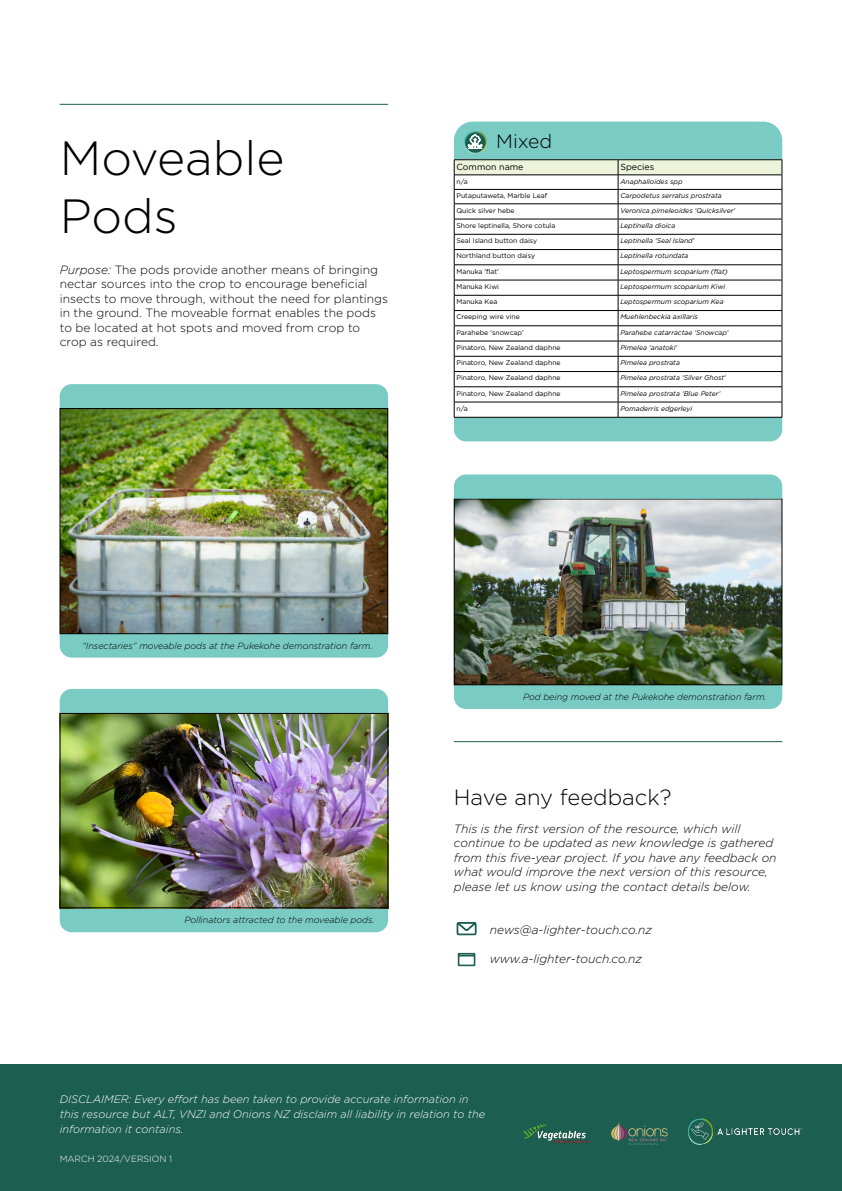
<style>
.page{position:relative;width:842px;height:1191px;background:#fff}
.page>*{position:absolute;margin:0;border:0;box-sizing:border-box;transform-origin:0 0}
.t1{font:300 48px/57.6px "Gotham";color:#000}
.t2{font:300 22px "Gotham";color:#000}
.t3{font:300 19.4px "Gotham";color:#000}
.t4{font:italic 300 12px/14.4px "Gotham";color:#000}
.t5{font:300 12px/14.4px "Gotham";color:#000}
.t6{font:italic 300 11px/15px "Gotham";color:#fff}
.t7{font:italic 300 9px "Gotham";color:#000}
.t8{font:300 9px "Gotham";color:#fff}
.t9{font:8.8px "Gotham";color:#000}
.t10{font:italic 6.8px "Gotham";color:#000}
.t11{font:6.8px "Gotham";color:#000}
.s1{font-style:italic}
</style>
<div class="page">
<hr style="left:60px;top:104px;width:328px;height:1px;background:#1c5e4f">
<hr style="left:454px;top:741px;width:328px;height:1px;background:#1c5e4f">
<svg style="left:454px;top:122px;width:329px;height:319px"></svg>
<div style="left:60px;top:634px;width:328px;height:23px;background:#79cbc4"></div>
<div style="left:60px;top:384px;width:328px;height:24px;background:#79cbc4"></div>
<img style="left:62px;top:410px;width:324px;height:222px">
<div style="left:60px;top:408px;width:328px;height:226px;border:1px solid #000"></div>
<div style="left:454px;top:685px;width:328px;height:24px;background:#79cbc4"></div>
<img style="left:456px;top:501px;width:324px;height:182px">
<div style="left:454px;top:499px;width:328px;height:186px;border:1px solid #000"></div>
<svg style="left:454px;top:474px;width:328px;height:25px;background:#7ccbc4"></svg>
<div style="left:60px;top:908px;width:328px;height:24px;background:#79cbc4"></div>
<div style="left:60px;top:689px;width:328px;height:24px;background:#79cbc4"></div>
<img style="left:62px;top:715px;width:324px;height:191px">
<div style="left:60px;top:713px;width:328px;height:195px;border:1px solid #000"></div>
<svg style="left:458px;top:953px;width:17px;height:13px"></svg>
<svg style="left:457px;top:922px;width:19px;height:13px"></svg>
<div style="left:0;top:1064px;width:842px;height:127px;background:#1c5e4f"></div>
<img style="left:688px;top:1118px;width:114px;height:26px">
<svg style="left:611px;top:1122px;width:57px;height:23px"></svg>
<img style="left:523px;top:1124px;width:67px;height:19px">
<h1 class="t1" style="left:60px;top:128px;width:226px">Moveable<br>Pods</h1>
<p class="t5" style="left:60px;top:262px;width:330px"><span class="s1">Purpose:</span> The pods provide another means of bringing nectar sources into the crop to encourage beneficial insects to move through, without the need for plantings in the ground. The moveable format enables the pods to be located at hot spots and moved from crop to crop as required.</p>
<h3 class="t3" style="left:496px;top:129px;width:58px">Mixed</h3>
<p class="t9" style="left:456px;top:161px;width:68px">Common name</p>
<p class="t9" style="left:620px;top:161px;width:35px">Species</p>
<p class="t11" style="left:456px;top:177px;width:13px">n/a</p>
<p class="t10" style="left:620px;top:177px;width:64px">Anaphalioides spp</p>
<p class="t11" style="left:456px;top:191px;width:92px">Putaputaweta, Marble Leaf</p>
<p class="t10" style="left:620px;top:191px;width:103px">Carpodetus serratus prostrata</p>
<p class="t11" style="left:456px;top:206px;width:60px">Quick silver hebe</p>
<p class="t10" style="left:620px;top:206px;width:116px">Veronica pimeleoides 'Quicksilver'</p>
<p class="t11" style="left:456px;top:221px;width:100px">Shore leptinella, Shore cotula</p>
<p class="t10" style="left:620px;top:221px;width:56px">Leptinella dioica</p>
<p class="t11" style="left:456px;top:236px;width:82px">Seal Island button daisy</p>
<p class="t10" style="left:620px;top:236px;width:76px">Leptinella 'Seal Island'</p>
<p class="t11" style="left:456px;top:252px;width:80px">Northland button daisy</p>
<p class="t10" style="left:620px;top:252px;width:69px">Leptinella rotundata</p>
<p class="t11" style="left:456px;top:267px;width:44px">Manuka 'flat'</p>
<p class="t10" style="left:620px;top:267px;width:109px">Leptospermum scoparium (flat)</p>
<p class="t11" style="left:456px;top:282px;width:44px">Manuka Kiwi</p>
<p class="t10" style="left:620px;top:282px;width:106px">Leptospermum scoparium Kiwi</p>
<p class="t11" style="left:456px;top:297px;width:42px">Manuka Kea</p>
<p class="t10" style="left:620px;top:297px;width:105px">Leptospermum scoparium Kea</p>
<p class="t11" style="left:456px;top:313px;width:65px">Creeping wire vine</p>
<p class="t10" style="left:620px;top:313px;width:79px">Muehlenbeckia axillaris</p>
<p class="t11" style="left:456px;top:328px;width:69px">Parahebe 'snowcap'</p>
<p class="t10" style="left:620px;top:328px;width:110px">Parahebe catarractae 'Snowcap'</p>
<p class="t11" style="left:456px;top:343px;width:106px">Pinatoro, New Zealand daphne</p>
<p class="t10" style="left:620px;top:343px;width:58px">Pimelea 'anatoki'</p>
<p class="t11" style="left:456px;top:358px;width:106px">Pinatoro, New Zealand daphne</p>
<p class="t10" style="left:620px;top:358px;width:61px">Pimelea prostrata</p>
<p class="t11" style="left:456px;top:373px;width:106px">Pinatoro, New Zealand daphne</p>
<p class="t10" style="left:620px;top:373px;width:107px">Pimelea prostrata 'Silver Ghost'</p>
<p class="t11" style="left:456px;top:389px;width:106px">Pinatoro, New Zealand daphne</p>
<p class="t10" style="left:620px;top:389px;width:101px">Pimelea prostrata 'Blue Peter'</p>
<p class="t11" style="left:456px;top:404px;width:13px">n/a</p>
<p class="t10" style="left:620px;top:404px;width:73px">Pomaderris edgerleyi</p>
<h3 class="t7" style="left:82px;top:640px;width:292px">“Insectaries” moveable pods at the Pukekohe demonstration farm.</h3>
<h3 class="t7" style="left:184px;top:913px;width:192px">Pollinators attracted to the moveable pods.</h3>
<h3 class="t7" style="left:523px;top:691px;width:245px">Pod being moved at the Pukekohe demonstration farm.</h3>
<h2 class="t2" style="left:454px;top:783px;width:219px">Have any feedback?</h2>
<p class="t4" style="left:454px;top:821px;width:324px">This is the first version of the resource, which will continue to be updated as new knowledge is gathered from this five-year project. If you have any feedback on what would improve the next version of this resource, please let us know using the contact details below.</p>
<h3 class="t4" style="left:490px;top:922px;width:164px">news@a-lighter-touch.co.nz</h3>
<h3 class="t4" style="left:490px;top:951px;width:154px">www.a-lighter-touch.co.nz</h3>
<h3 class="t6" style="left:60px;top:1090px;width:427px">DISCLAIMER: Every effort has been taken to provide accurate information in this resource but ALT, VNZI and Onions NZ disclaim all liability in relation to the information it contains.</h3>
<h3 class="t8" style="left:60px;top:1153px;width:114px">MARCH 2024/VERSION 1</h3>
</div>
